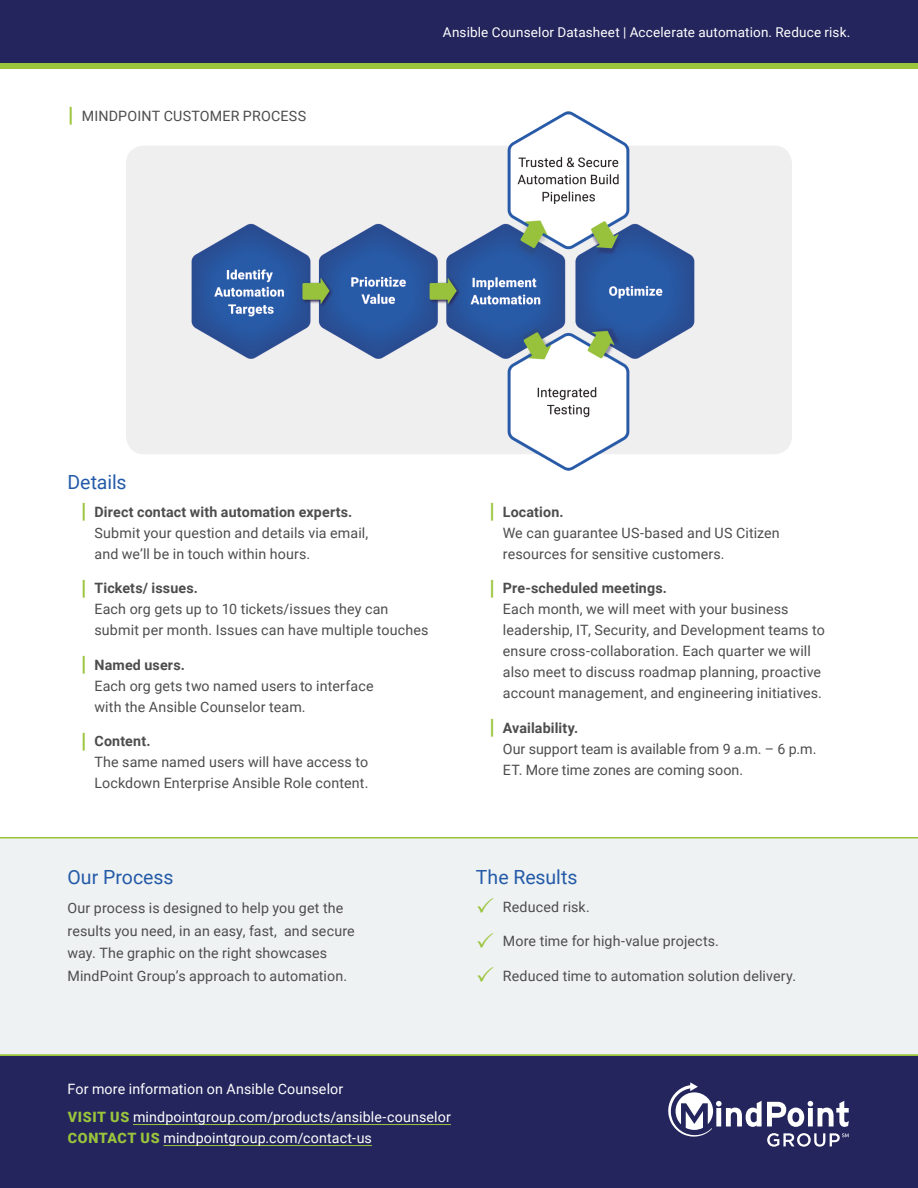
<style>
.page{position:relative;width:918px;height:1188px;background:#fff}
.page>*{position:absolute;margin:0;border:0;box-sizing:border-box;transform-origin:0 0}
.Body_Headline{font:19.5px "Roboto";letter-spacing:-.005em;color:#245ba8}
.Body{font:14.25px/21px "Roboto";letter-spacing:.01em;color:#4d4d4d}
.CTA_-_white{font:14.25px/21px "Roboto";letter-spacing:.01em;color:#fff}
.t1{font:13.5px "Roboto";letter-spacing:.01em;color:#fff}
.s1{font-weight:900;font-size:21px;color:#9ac43b}
.s2{font-weight:700}
.s3{color:#9ac43b}
.s4{font-weight:900;color:#9ac43b}
</style>
<div class="page">
<div style="left:0;top:837px;width:918px;height:217px;background:#eff2f3"></div>
<svg style="left:0;top:0;width:918px;height:69px;background:#2e325a"></svg>
<div style="left:0;top:1054px;width:918px;height:134px;background:#24255d"></div>
<svg style="left:668px;top:1082px;width:181px;height:65px"></svg>
<hr style="left:133px;top:1124px;width:318px;height:1px;background:#9ac43b">
<hr style="left:163px;top:1145px;width:209px;height:1px;background:#9ac43b">
<img style="left:126px;top:111px;width:666px;height:360px">
<p class="Body" style="left:68px;top:105px;width:239px"><span class="s1">|</span> MINDPOINT CUSTOMER PROCESS</p>
<p class="t1" style="left:443px;top:22px;width:409px">Ansible Counselor Datasheet | Accelerate automation. Reduce risk.</p>
<p class="Body_Headline" style="left:68px;top:469px;width:61px">Details</p>
<p class="Body" style="left:94px;top:501px;width:275px;text-indent:-14px"><span class="s1">|</span> <span class="s2">Direct contact with automation experts.<br></span>Submit your question and details via email, and we’ll be in touch within hours.</p>
<p class="Body" style="left:94px;top:577px;width:335px;text-indent:-14px"><span class="s1">|</span> <span class="s2">Tickets/ issues.<br></span>Each org gets up to 10 tickets/issues they can submit per month. Issues can have multiple touches</p>
<p class="Body" style="left:94px;top:654px;width:281px;text-indent:-14px"><span class="s1">|</span> <span class="s2">Named users.<br></span>Each org gets two named users to interface with the Ansible Counselor team.</p>
<p class="Body" style="left:94px;top:730px;width:276px;text-indent:-14px"><span class="s1">|</span> <span class="s2">Content.<br></span>The same named users will have access to<br>Lockdown Enterprise Ansible Role content.</p>
<p class="Body_Headline" style="left:68px;top:863px;width:108px">Our Process</p>
<p class="Body" style="left:68px;top:896px;width:289px;line-height:22.5px">Our process is designed to help you get the results you need, in an easy, fast, and secure way. The graphic on the right showcases MindPoint Group’s approach to automation.</p>
<p class="Body" style="left:503px;top:501px;width:278px;text-indent:-14px"><span class="s1">|</span> <span class="s2">Location.<br></span>We can guarantee US-based and US Citizen resources for sensitive customers.</p>
<p class="Body" style="left:503px;top:577px;width:323px;text-indent:-14px"><span class="s1">|</span> <span class="s2">Pre-scheduled meetings.<br></span>Each month, we will meet with your business leadership, IT, Security, and Development teams to ensure cross-collaboration. Each quarter we will also meet to discuss roadmap planning, proactive account management, and engineering initiatives.</p>
<p class="Body" style="left:503px;top:717px;width:315px;text-indent:-14px"><span class="s1">|</span> <span class="s2">Availability.<br></span>Our support team is available from 9 a.m. – 6 p.m.<br>ET. More time zones are coming soon.</p>
<p class="Body_Headline" style="left:476px;top:863px;width:103px">The Results</p>
<p class="Body" style="left:476px;top:895px;width:116px"><span class="s3">✓</span> Reduced risk.</p>
<p class="Body" style="left:476px;top:930px;width:245px"><span class="s3">✓</span> More time for high-value projects.</p>
<p class="Body" style="left:476px;top:964px;width:322px"><span class="s3">✓</span> Reduced time to automation solution delivery.</p>
<p class="CTA_-_white" style="left:68px;top:1078px;width:277px">For more information on Ansible Counselor</p>
<p class="CTA_-_white" style="left:68px;top:1105px;width:385px"><span class="s4">VISIT US</span> mindpointgroup.com/products/ansible-counselor<br><span class="s4">CONTACT US</span> mindpointgroup.com/contact-us</p>
</div>
